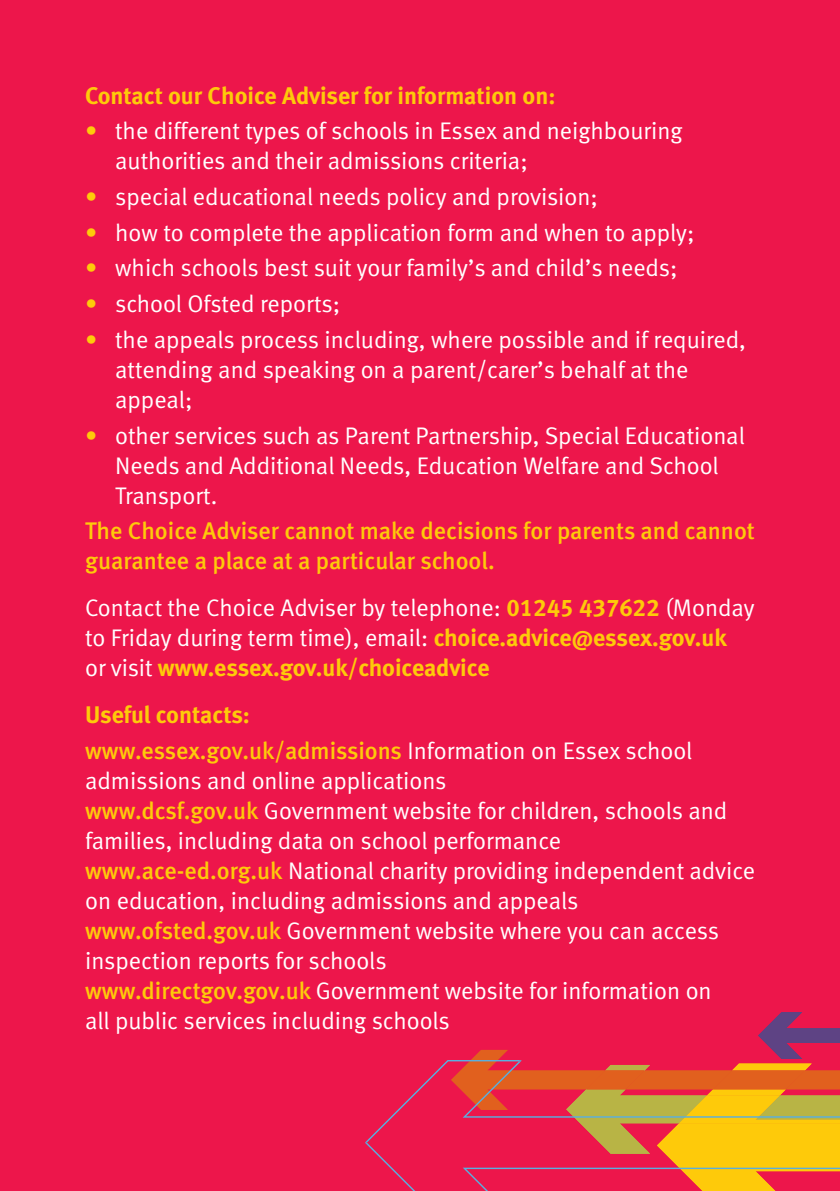
<style>
.page{position:relative;width:840px;height:1191px;background:#fff}
.page>*{position:absolute;margin:0;border:0;box-sizing:border-box;transform-origin:0 0}
.t1{font:24px/30px "Meta Normal LF";color:#fff}
.t2{font:24px/30px "Meta Medium LF";color:#feca0a}
.t3{font:24px "Meta Bold LF";color:#feca0a}
.s1{color:#feca0a}
.s2{font-family:"Meta Bold LF";color:#feca0a}
.s3{font-family:"Meta Medium LF";color:#feca0a}
</style>
<div class="page">
<div style="left:0;top:0;width:839px;height:1191px;background:#ed164b"></div>
<svg style="left:365px;top:1012px;width:474px;height:179px"></svg>
<p class="t3" style="left:85px;top:81px;width:471px">Contact our Choice Adviser for information on:</p>
<p class="t1" style="left:115px;top:116px;width:568px;text-indent:-30px"><span class="s1">•</span> the different types of schools in Essex and neighbouring authorities and their admissions criteria;</p>
<p class="t1" style="left:85px;top:181px;width:514px"><span class="s1">•</span> special educational needs policy and provision;</p>
<p class="t1" style="left:85px;top:217px;width:610px"><span class="s1">•</span> how to complete the application form and when to apply;</p>
<p class="t1" style="left:85px;top:253px;width:593px"><span class="s1">•</span> which schools best suit your family’s and child’s needs;</p>
<p class="t1" style="left:85px;top:288px;width:256px"><span class="s1">•</span> school Ofsted reports;</p>
<p class="t1" style="left:115px;top:324px;width:632px;text-indent:-30px"><span class="s1">•</span> the appeals process including, where possible and if required, attending and speaking on a parent/carer’s behalf at the appeal;</p>
<p class="t1" style="left:115px;top:420px;width:631px;text-indent:-30px"><span class="s1">•</span> other services such as Parent Partnership, Special Educational<br>Needs and Additional Needs, Education Welfare and School<br>Transport.</p>
<p class="t2" style="left:85px;top:515px;width:671px">The Choice Adviser cannot make decisions for parents and cannot guarantee a place at a particular school.</p>
<p class="t1" style="left:85px;top:592px;width:670px">Contact the Choice Adviser by telephone: <span class="s2">01245 437622</span> (Monday to Friday during term time), email: <span class="s2">choice.advice@essex.gov.uk<br></span>or visit <span class="s2">www.essex.gov.uk/choiceadvice</span></p>
<p class="t3" style="left:85px;top:700px;width:166px">Useful contacts:</p>
<p class="t1" style="left:85px;top:735px;width:608px"><span class="s3">www.essex.gov.uk/admissions</span> Information on Essex school admissions and online applications</p>
<p class="t1" style="left:85px;top:795px;width:643px"><span class="s3">www.dcsf.gov.uk</span> Government website for children, schools and families, including data on school performance</p>
<p class="t1" style="left:85px;top:855px;width:671px"><span class="s3">www.ace-ed.org.uk</span> National charity providing independent advice on education, including admissions and appeals</p>
<p class="t1" style="left:85px;top:915px;width:635px"><span class="s3">www.ofsted.gov.uk</span> Government website where you can access inspection reports for schools</p>
<p class="t1" style="left:85px;top:975px;width:627px"><span class="s3">www.directgov.gov.uk</span> Government website for information on all public services including schools</p>
</div>
